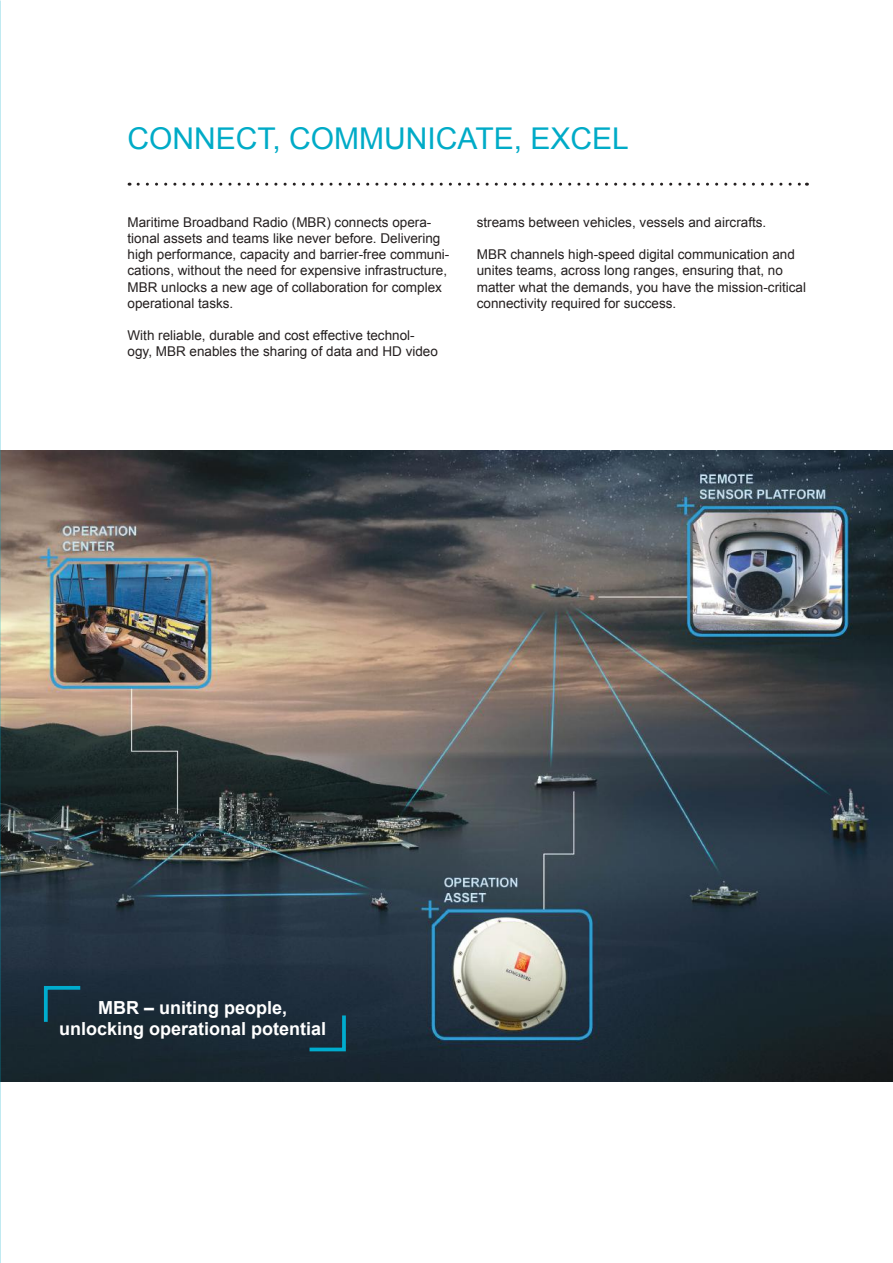
<style>
.page{position:relative;width:893px;height:1263px;background:#fff}
.page>*{position:absolute;margin:0;border:0;box-sizing:border-box;transform-origin:0 0}
.t1{font:30px "Arial";color:#00abc7}
.t2{font:700 18px/21.6px "Arial";color:#fff;text-align:center}
.t3{font:13.5px/16.2px "Arial";color:#241f1f}
</style>
<div class="page">
<img style="left:0;top:451px;width:893px;height:631px">
<svg style="left:138px;top:183px;width:669px;height:3px"></svg>
<svg style="left:42px;top:984px;width:42px;height:41px"></svg>
<svg style="left:306px;top:1012px;width:42px;height:41px"></svg>
<h1 class="t1" style="left:128px;top:119px;width:503px">CONNECT, COMMUNICATE, EXCEL</h1>
<p class="t3" style="left:128px;top:214px;width:323px">Maritime Broadband Radio (MBR) connects opera&shy;tional assets and teams like never before. Delivering high performance, capacity and barrier-free communi&shy;cations, without the need for expensive infrastructure, MBR unlocks a new age of collaboration for complex operational tasks.</p>
<p class="t3" style="left:128px;top:327px;width:312px">With reliable, durable and cost effective technol&shy;ogy, MBR enables the sharing of data and HD video</p>
<p class="t3" style="left:477px;top:214px;width:291px">streams between vehicles, vessels and aircrafts.</p>
<p class="t3" style="left:477px;top:246px;width:331px">MBR channels high-speed digital communication and unites teams, across long ranges, ensuring that, no matter what the demands, you have the mission-critical connectivity required for success.</p>
<h2 class="t2" style="left:59px;top:997px;width:269px">MBR – uniting people, unlocking operational potential</h2>
</div>
